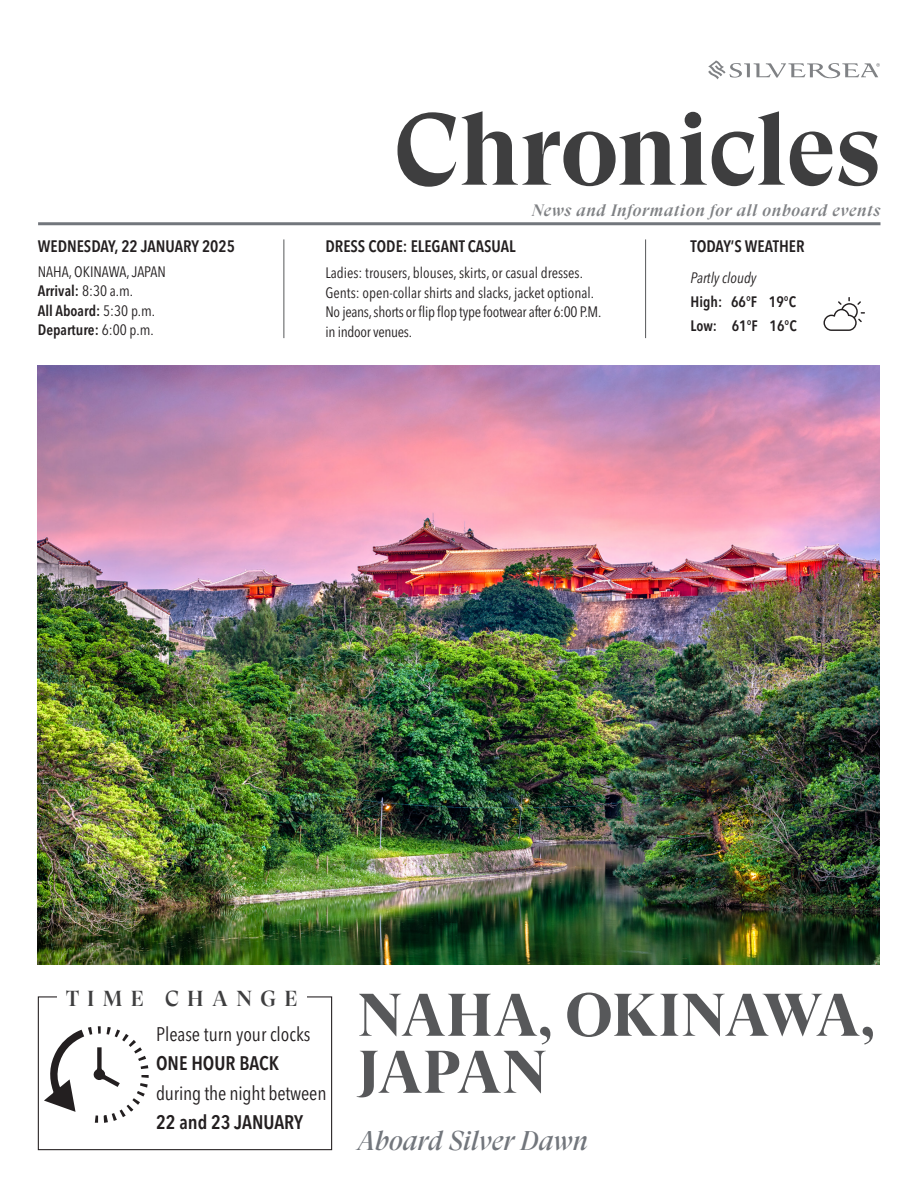
<style>
.page{position:relative;width:918px;height:1188px;background:#fff}
.page>*{position:absolute;margin:0;border:0;box-sizing:border-box;transform-origin:0 0}
.t1{font:700 100.5px "GT Super Display";color:#3e3e3f}
.t2{font:700 60px/57px "GT Super Display";letter-spacing:-.005em;color:#57585a}
.t3{font:italic 27px "GT Super Display";color:#72767c}
.t4{font:500 21.75px "GT Super Display";letter-spacing:.38em;color:#3e3e3f}
.t5{font:condensed 19.5px/29.4px "Avenir Next LT Pro";letter-spacing:-.01em;color:#231f20}
.t6{font:600 condensed 16.5px "Avenir Next LT Pro";color:#231f20}
.t7{font:italic 500 16.5px "GT Super Display";letter-spacing:.04em;color:#808285}
.t8{font:condensed 15px "Avenir Next LT Pro";color:#231f20}
.t9{font:600 condensed 15px "Avenir Next LT Pro";color:#231f20}
.t10{font:condensed 15px/19.5px "Avenir Next LT Pro";letter-spacing:-.02em;color:#231f20}
.t11{font:italic condensed 15px "Avenir Next LT Pro";color:#231f20}
.s1{font-weight:400}
.s2{font-weight:600}
</style>
<div class="page">
<svg style="left:708px;top:60px;width:172px;height:19px"></svg>
<hr style="left:38px;top:222px;width:842px;height:3px;background:#72767c">
<img style="left:38px;top:366px;width:842px;height:599px">
<hr style="left:284px;top:239px;width:1px;height:99px;background:#57585a">
<hr style="left:645px;top:239px;width:1px;height:99px;background:#57585a">
<svg style="left:823px;top:297px;width:42px;height:34px"></svg>
<div style="left:38px;top:996px;width:294px;height:154px;border:1px solid #231f20"></div>
<div style="left:57px;top:989px;width:250px;height:32px;background:#fff"></div>
<svg style="left:44px;top:1026px;width:105px;height:97px"></svg>
<p class="t6" style="left:38px;top:236px;width:199px">WEDNESDAY, 22 JANUARY 2025</p>
<p class="t8" style="left:38px;top:262px;width:130px">NAHA, OKINAWA, JAPAN</p>
<p class="t9" style="left:38px;top:282px;width:97px">Arrival: <span class="s1">8:30 a.m.</span></p>
<p class="t9" style="left:38px;top:301px;width:119px">All Aboard: <span class="s1">5:30 p.m.</span></p>
<p class="t9" style="left:38px;top:321px;width:117px">Departure: <span class="s1">6:00 p.m.</span></p>
<p class="t1" style="left:394px;top:97px;width:488px">Chronicles</p>
<p class="t7" style="left:532px;top:202px;width:350px">News and Information for all onboard events</p>
<p class="t6" style="left:326px;top:236px;width:192px">DRESS CODE: ELEGANT CASUAL</p>
<p class="t8" style="left:326px;top:264px;width:259px">Ladies: trousers, blouses, skirts, or casual dresses.</p>
<p class="t8" style="left:326px;top:283px;width:270px">Gents: open-collar shirts and slacks, jacket optional.</p>
<p class="t10" style="left:326px;top:302px;width:277px">No jeans, shorts or flip flop type footwear after 6:00 P.M. in indoor venues.</p>
<p class="t6" style="left:691px;top:236px;width:115px">TODAY’S WEATHER</p>
<p class="t11" style="left:691px;top:268px;width:67px">Partly cloudy</p>
<p class="t9" style="left:691px;top:292px;width:107px">High: 66°F 19°C</p>
<p class="t9" style="left:691px;top:316px;width:108px">Low: 61°F 16°C</p>
<p class="t4" style="left:66px;top:987px;width:233px">TIME CHANGE</p>
<p class="t5" style="left:156px;top:1019px;width:156px">Please turn your clocks<br><span class="s2">ONE HOUR BACK</span></p>
<p class="t5" style="left:156px;top:1078px;width:172px">during the night between<br><span class="s2">22 and 23 JANUARY</span></p>
<p class="t2" style="left:357px;top:988px;width:520px">NAHA, OKINAWA,<br>JAPAN</p>
<p class="t3" style="left:357px;top:1127px;width:233px">Aboard Silver Dawn</p>
</div>
